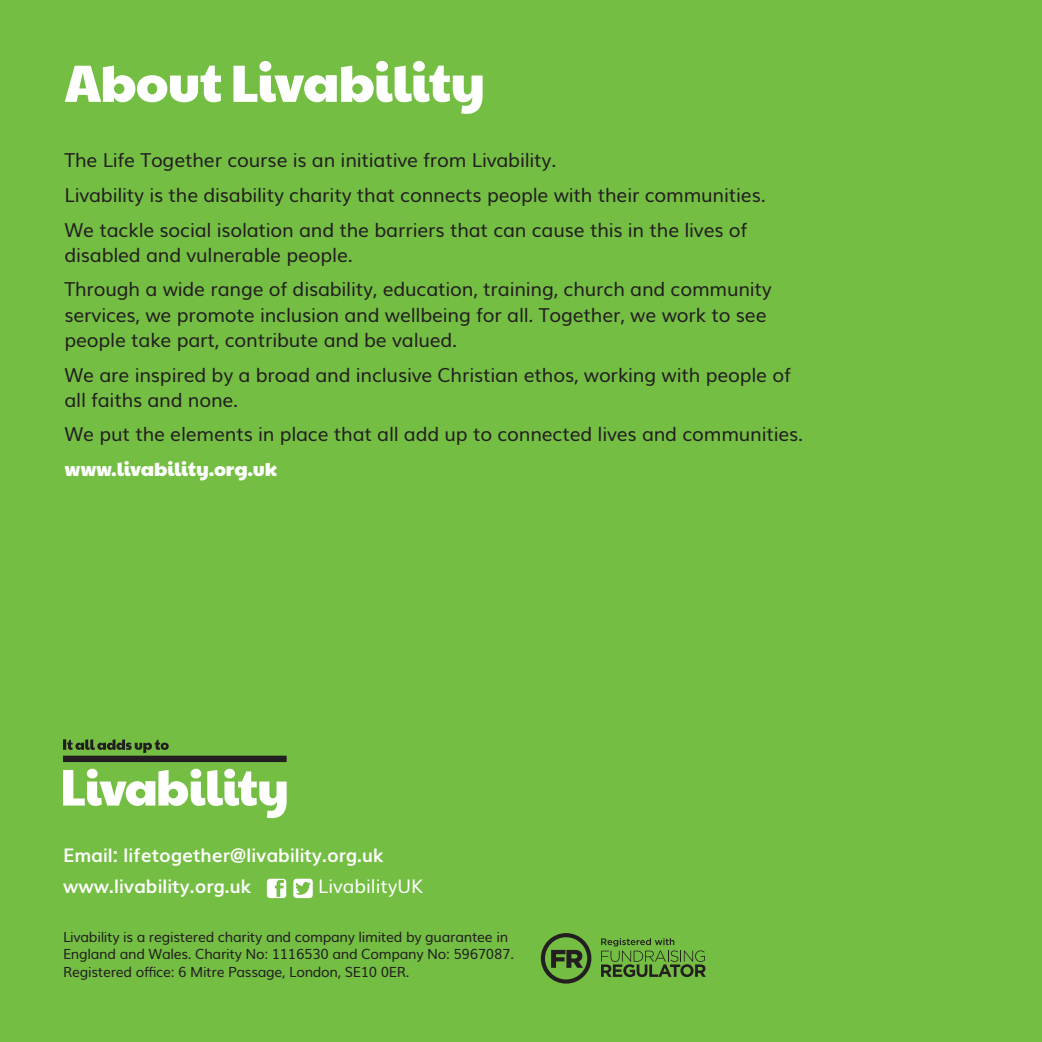
<style>
.page{position:relative;width:1042px;height:1042px;background:#74bf43}
.page>*{position:absolute;margin:0;border:0;box-sizing:border-box;transform-origin:0 0}
.Large_Subhead{font:52.5px "Paytone One";letter-spacing:-.02em;color:#fff}
.Body{font:19.25px/25px "Muli";letter-spacing:-.01em;color:#231f20}
.Body-2{font:19.25px "Paytone One";letter-spacing:-.01em;color:#fff}
.t1{font:700 18.72px "Muli";color:#fff}
.t2{font:18.72px "Muli";color:#fff}
.t3{font:14px/17.5px "Muli";letter-spacing:-.02em;color:#231f20}
</style>
<div class="page">
<svg style="left:63px;top:739px;width:224px;height:23px"></svg>
<svg style="left:63px;top:769px;width:224px;height:49px"></svg>
<svg style="left:293px;top:878px;width:20px;height:20px"></svg>
<svg style="left:267px;top:879px;width:19px;height:19px"></svg>
<svg style="left:541px;top:933px;width:50px;height:50px"></svg>
<svg style="left:601px;top:938px;width:105px;height:39px"></svg>
<p class="Large_Subhead" style="left:64px;top:35px;width:422px">About Livability</p>
<p class="Body" style="left:64px;top:146px;width:493px">The Life Together course is an initiative from Livability.</p>
<p class="Body" style="left:64px;top:180px;width:703px">Livability is the disability charity that connects people with their communities.</p>
<p class="Body" style="left:64px;top:215px;width:684px">We tackle social isolation and the barriers that can cause this in the lives of disabled and vulnerable people.</p>
<p class="Body" style="left:64px;top:275px;width:709px">Through a wide range of disability, education, training, church and community services, we promote inclusion and wellbeing for all. Together, we work to see people take part, contribute and be valued.</p>
<p class="Body" style="left:64px;top:360px;width:728px">We are inspired by a broad and inclusive Christian ethos, working with people of all faiths and none.</p>
<p class="Body" style="left:64px;top:420px;width:740px">We put the elements in place that all add up to connected lives and communities.</p>
<p class="Body-2" style="left:64px;top:452px;width:214px">www.livability.org.uk</p>
<p class="t1" style="left:63px;top:840px;width:321px">Email: lifetogether@livability.org.uk</p>
<p class="t1" style="left:63px;top:871px;width:189px">www.livability.org.uk</p>
<p class="t2" style="left:318px;top:871px;width:106px">LivabilityUK</p>
<p class="t3" style="left:63px;top:926px;width:452px">Livability is a registered charity and company limited by guarantee in<br>England and Wales. Charity No: 1116530 and Company No: 5967087.<br>Registered office: 6 Mitre Passage, London, SE10 0ER.</p>
</div>
